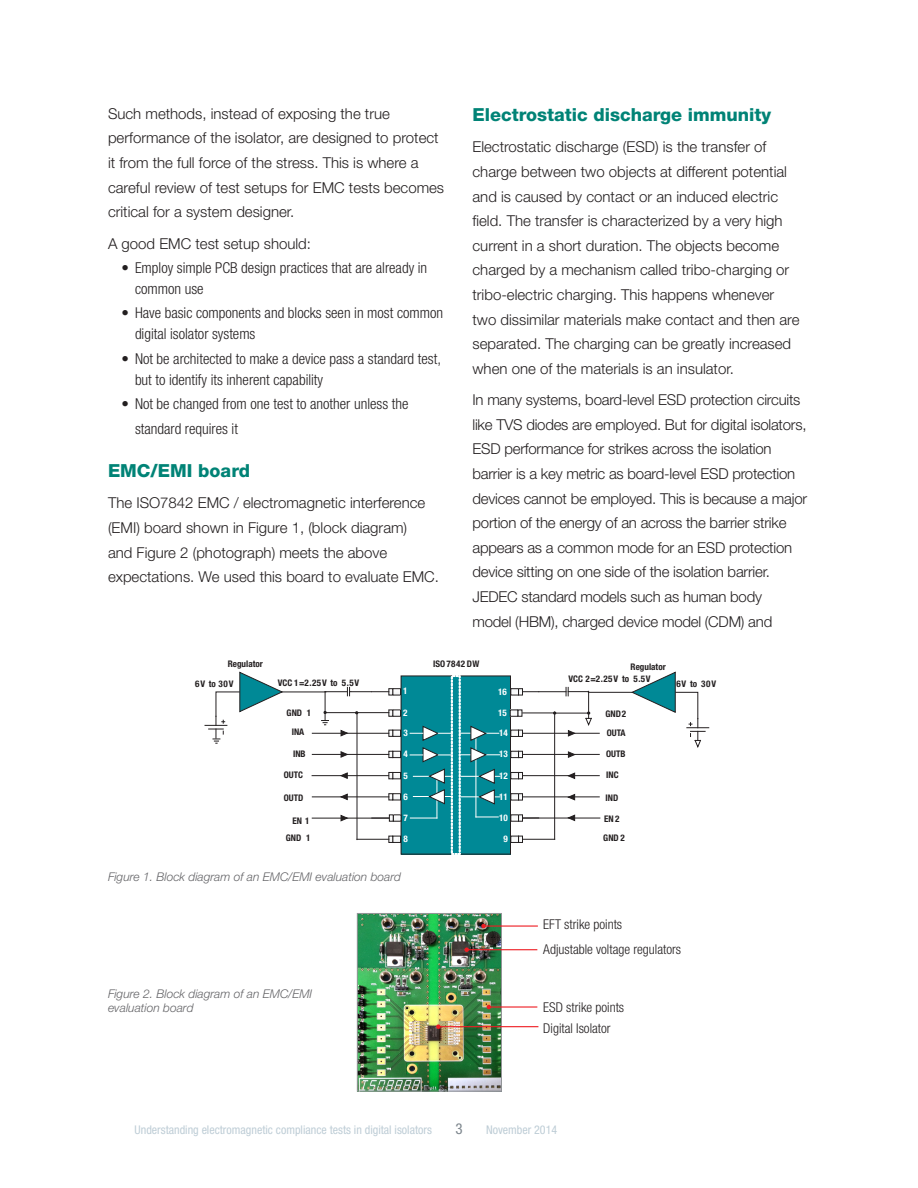
<style>
.page{position:relative;width:918px;height:1188px;background:#fff}
.page>*{position:absolute;margin:0;border:0;box-sizing:border-box;transform-origin:0 0}
.t1{font:800 18px "Helvetica Neue LT Std";color:#008376}
.t2{font:300 15px/24.6px "Helvetica Neue LT Std";color:#231f20}
.t3{font:300 condensed 15px/21px "Helvetica Neue LT Std";color:#231f20}
.t4{font:condensed 15px "Helvetica Neue LT Std";color:#7c858c}
.t5{font:300 condensed 13.5px/25.2px "Helvetica Neue LT Std";color:#231f20}
.t6{font:italic 300 12px/14.4px "Helvetica Neue LT Std";color:#636366}
.t7{font:condensed 12px "Helvetica Neue LT Std";color:#becdd6}
.t8{font:700 condensed 9.15px/18.6px "Helvetica Neue LT Std";color:#231f20}
.t9{font:700 condensed 9.15px "Helvetica Neue LT Std";letter-spacing:.045em;color:#231f20}
.t10{font:700 condensed 9.15px/19.8px "Helvetica Neue LT Std";color:#fff}
.t11{font:700 condensed 9.15px "Helvetica Neue LT Std";letter-spacing:.025em;color:#231f20}
</style>
<div class="page">
<div style="left:401px;top:676px;width:110px;height:178px;background:#008996"></div>
<div style="left:401px;top:676px;width:110px;height:179px;border:1px solid #231f20"></div>
<svg style="left:388px;top:751px;width:13px;height:7px"></svg>
<svg style="left:388px;top:772px;width:13px;height:8px"></svg>
<svg style="left:388px;top:793px;width:13px;height:8px"></svg>
<svg style="left:388px;top:836px;width:13px;height:7px"></svg>
<div style="left:510px;top:836px;width:9px;height:7px;border:1px solid #231f20"></div>
<svg style="left:511px;top:836px;width:12px;height:7px"></svg>
<div style="left:510px;top:814px;width:9px;height:8px;border:1px solid #231f20"></div>
<div style="left:510px;top:793px;width:9px;height:7px;border:1px solid #231f20"></div>
<svg style="left:511px;top:793px;width:12px;height:8px"></svg>
<div style="left:510px;top:772px;width:9px;height:7px;border:1px solid #231f20"></div>
<svg style="left:511px;top:772px;width:12px;height:8px"></svg>
<hr style="left:312px;top:775px;width:77px;height:1px;background:#231f20">
<hr style="left:312px;top:754px;width:77px;height:1px;background:#231f20">
<hr style="left:312px;top:797px;width:77px;height:1px;background:#231f20">
<hr style="left:523px;top:775px;width:76px;height:1px;background:#231f20">
<hr style="left:523px;top:797px;width:76px;height:1px;background:#231f20">
<svg style="left:476px;top:817px;width:22px;height:1px"></svg>
<svg style="left:511px;top:815px;width:28px;height:7px"></svg>
<hr style="left:476px;top:733px;width:1px;height:84px;background:#fff">
<hr style="left:554px;top:712px;width:1px;height:127px;background:#231f20">
<hr style="left:523px;top:839px;width:32px;height:1px;background:#231f20">
<hr style="left:357px;top:712px;width:1px;height:128px;background:#231f20">
<hr style="left:357px;top:839px;width:32px;height:1px;background:#231f20">
<svg style="left:372px;top:815px;width:29px;height:7px"></svg>
<hr style="left:461px;top:776px;width:39px;height:1px;background:#fff">
<hr style="left:461px;top:796px;width:39px;height:1px;background:#fff">
<hr style="left:460px;top:733px;width:39px;height:1px;background:#fff">
<svg style="left:470px;top:725px;width:18px;height:16px"></svg>
<hr style="left:461px;top:754px;width:39px;height:1px;background:#fff">
<svg style="left:470px;top:747px;width:25px;height:58px"></svg>
<svg style="left:410px;top:675px;width:50px;height:180px"></svg>
<hr style="left:523px;top:818px;width:77px;height:1px;background:#231f20">
<hr style="left:312px;top:818px;width:77px;height:1px;background:#231f20">
<svg style="left:340px;top:751px;width:9px;height:7px"></svg>
<svg style="left:205px;top:671px;width:196px;height:73px"></svg>
<svg style="left:339px;top:772px;width:9px;height:7px"></svg>
<svg style="left:339px;top:793px;width:9px;height:8px"></svg>
<svg style="left:340px;top:814px;width:9px;height:8px"></svg>
<svg style="left:510px;top:671px;width:199px;height:87px"></svg>
<svg style="left:567px;top:772px;width:9px;height:7px"></svg>
<svg style="left:567px;top:794px;width:9px;height:7px"></svg>
<svg style="left:567px;top:814px;width:9px;height:8px"></svg>
<img style="left:359px;top:915px;width:141px;height:174px">
<div style="left:357px;top:913px;width:145px;height:178px;border:1px solid #939598"></div>
<hr style="left:484px;top:925px;width:54px;height:2px;background:#ee1d23">
<svg style="left:481px;top:924px;width:5px;height:4px"></svg>
<hr style="left:467px;top:949px;width:70px;height:1px;background:#ee1d23">
<svg style="left:464px;top:947px;width:5px;height:5px"></svg>
<hr style="left:489px;top:1006px;width:48px;height:2px;background:#ee1d23">
<svg style="left:487px;top:1005px;width:4px;height:4px"></svg>
<hr style="left:438px;top:1026px;width:100px;height:1px;background:#ee1d23">
<svg style="left:436px;top:1024px;width:5px;height:5px"></svg>
<p class="t2" style="left:108px;top:101px;width:338px">Such methods, instead of exposing the true performance of the isolator, are designed to protect it from the full force of the stress. This is where a careful review of test setups for EMC tests becomes critical for a system designer.</p>
<p class="t2" style="left:108px;top:231px;width:205px">A good EMC test setup should:</p>
<p class="t3" style="left:135px;top:257px;width:294px;text-indent:-14px">• Employ simple PCB design practices that are already in common use</p>
<p class="t3" style="left:135px;top:303px;width:310px;text-indent:-14px">• Have basic components and blocks seen in most common digital isolator systems</p>
<p class="t3" style="left:135px;top:348px;width:307px;text-indent:-14px">• Not be architected to make a device pass a standard test, but to identify its inherent capability</p>
<p class="t3" style="left:135px;top:392px;width:275px;line-height:24.6px;text-indent:-14px">• Not be changed from one test to another unless the standard requires it</p>
<p class="t1" style="left:108px;top:460px;width:144px">EMC/EMI board</p>
<p class="t2" style="left:108px;top:490px;width:332px">The ISO7842 EMC / electromagnetic interference (EMI) board shown in Figure 1, (block diagram)<br>and Figure 2 (photograph) meets the above expectations. We used this board to evaluate EMC.</p>
<p class="t1" style="left:472px;top:104px;width:300px">Electrostatic discharge immunity</p>
<p class="t2" style="left:472px;top:134px;width:329px">Electrostatic discharge (ESD) is the transfer of charge between two objects at different potential and is caused by contact or an induced electric field. The transfer is characterized by a very high current in a short duration. The objects become charged by a mechanism called tribo-charging or tribo-electric charging. This happens whenever two dissimilar materials make contact and then are separated. The charging can be greatly increased when one of the materials is an insulator.</p>
<p class="t2" style="left:472px;top:387px;width:336px">In many systems, board-level ESD protection circuits like TVS diodes are employed. But for digital isolators, ESD performance for strikes across the isolation barrier is a key metric as board-level ESD protection devices cannot be employed. This is because a major portion of the energy of an across the barrier strike appears as a common mode for an ESD protection device sitting on one side of the isolation barrier.<br>JEDEC standard models such as human body<br>model (HBM), charged device model (CDM) and</p>
<p class="t9" style="left:433px;top:658px;width:48px">ISO7842 DW</p>
<p class="t8" style="left:228px;top:655px;width:37px">Regulator</p>
<p class="t8" style="left:631px;top:657px;width:37px">Regulator</p>
<p class="t11" style="left:568px;top:674px;width:84px">VCC 2=2.25V to 5.5V</p>
<p class="t9" style="left:278px;top:677px;width:83px">VCC1=2.25V to 5.5V</p>
<p class="t8" style="left:195px;top:674px;width:40px">6V to 30V</p>
<p class="t8" style="left:677px;top:674px;width:41px">6V to 30V</p>
<p class="t10" style="left:403px;top:681px;width:6px">1</p>
<p class="t10" style="left:403px;top:702px;width:6px">2</p>
<p class="t10" style="left:404px;top:723px;width:6px">3</p>
<p class="t10" style="left:404px;top:744px;width:6px">4</p>
<p class="t10" style="left:404px;top:766px;width:6px">5</p>
<p class="t10" style="left:404px;top:787px;width:6px">6</p>
<p class="t10" style="left:404px;top:808px;width:6px">7</p>
<p class="t10" style="left:404px;top:829px;width:6px">8</p>
<p class="t10" style="left:503px;top:828px;width:6px">9</p>
<p class="t10" style="left:498px;top:682px;width:10px">16</p>
<p class="t10" style="left:498px;top:703px;width:11px">15<br>14</p>
<p class="t10" style="left:499px;top:744px;width:10px">13</p>
<p class="t10" style="left:499px;top:766px;width:10px">12</p>
<p class="t10" style="left:499px;top:787px;width:10px">11</p>
<p class="t10" style="left:499px;top:807px;width:10px">10</p>
<p class="t8" style="left:287px;top:703px;width:26px">GND 1</p>
<p class="t8" style="left:605px;top:704px;width:22px">GND2</p>
<p class="t8" style="left:292px;top:722px;width:14px">INA</p>
<p class="t8" style="left:293px;top:744px;width:14px">INB</p>
<p class="t8" style="left:607px;top:723px;width:20px">OUTA</p>
<p class="t8" style="left:606px;top:744px;width:21px">OUTB</p>
<p class="t8" style="left:284px;top:765px;width:21px">OUTC</p>
<p class="t8" style="left:606px;top:766px;width:14px">INC</p>
<p class="t8" style="left:284px;top:788px;width:21px">OUTD</p>
<p class="t8" style="left:606px;top:788px;width:14px">IND</p>
<p class="t8" style="left:603px;top:809px;width:23px">EN2<br>GND 2</p>
<p class="t8" style="left:292px;top:811px;width:18px">EN 1</p>
<p class="t8" style="left:286px;top:829px;width:26px">GND 1</p>
<p class="t6" style="left:108px;top:869px;width:295px">Figure 1. Block diagram of an EMC/EMI evaluation board</p>
<p class="t6" style="left:108px;top:986px;width:206px">Figure 2. Block diagram of an EMC/EMI evaluation board</p>
<p class="t5" style="left:543px;top:912px;width:139px">EFT strike points<br>Adjustable voltage regulators</p>
<p class="t5" style="left:543px;top:997px;width:82px;line-height:20.7px">ESD strike points<br>Digital Isolator</p>
<p class="t7" style="left:135px;top:1123px;width:299px">Understanding electromagnetic compliance tests in digital isolators</p>
<p class="t4" style="left:455px;top:1120px;width:9px">3</p>
<p class="t7" style="left:486px;top:1123px;width:73px">November 2014</p>
</div>
